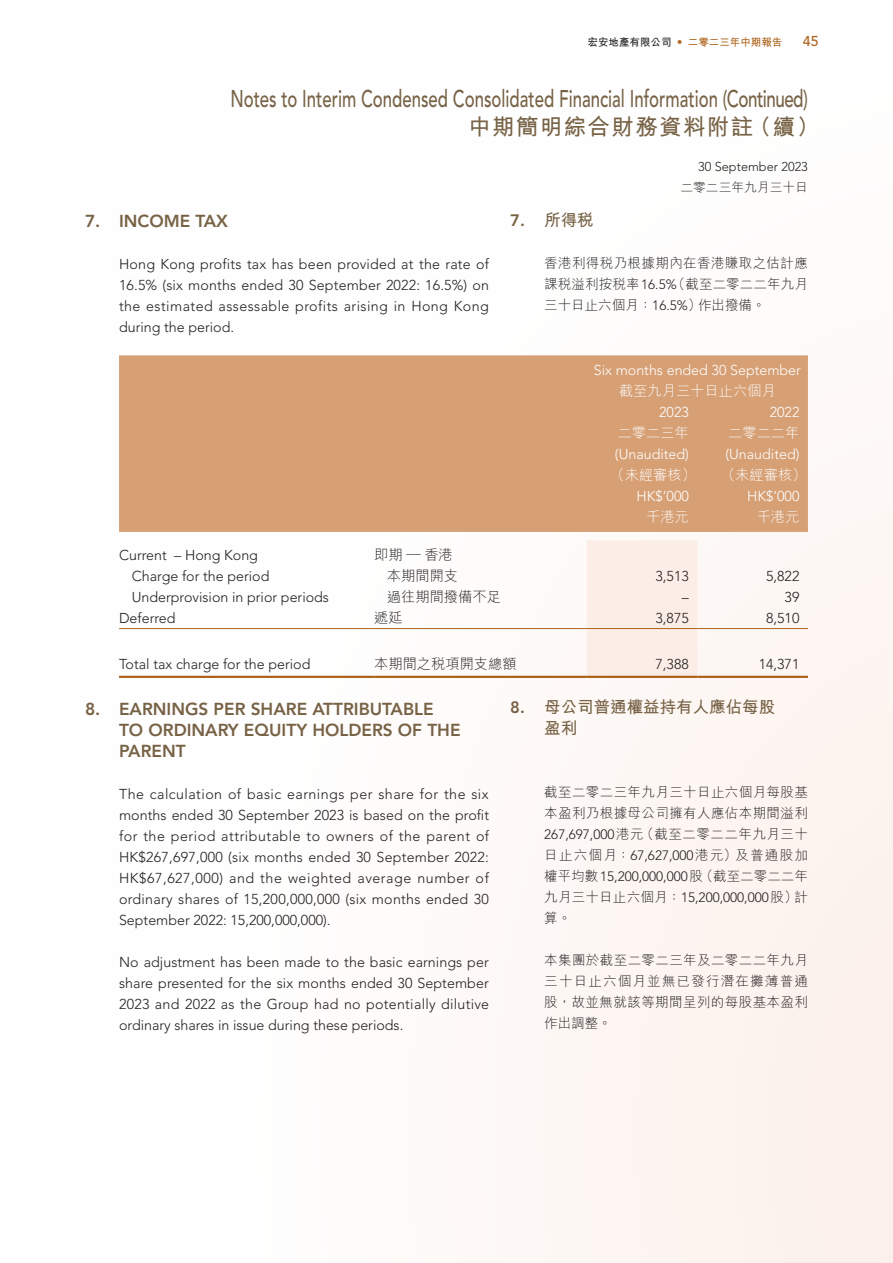
<style>
.page{position:relative;width:893px;height:1263px;background:#fff}
.page>*{position:absolute;margin:0;border:0;box-sizing:border-box;transform-origin:0 0}
.t1{font:500 24px "Avenir LT Std";color:#776245;scale:.7 1}
.t2{font:700 22.5px "M Hei HK";letter-spacing:.06em;color:#776245}
.t3{font:800 17.25px/21px "Avenir LT Std";color:#776245}
.t4{font:700 16.5px/21px "M Hei HK";color:#776245}
.t5{font:300 14.25px/21px "Avenir LT Std";color:#231f20;text-align:justify}
.t6{font:300 14.25px "Avenir LT Std";color:#fff}
.t7{font:300 14.25px "M Hei HK";color:#fff}
.t8{font:300 14.25px "M Hei HK";color:#231f20}
.t9{font:500 14.25px "Avenir LT Std";color:#ad631b}
.t10{font:300 13.5px/21px "M Hei HK";letter-spacing:.03em;color:#231f20;text-align:justify}
.t11{font:300 13.5px/21px "Avenir LT Std";color:#231f20}
.t12{font:300 12.75px "Avenir LT Std";color:#231f20}
.t13{font:300 12.75px "M Hei HK";color:#231f20}
.t14{font:700 10.5px "M Hei HK";color:#ad631b}
.s1{color:#231f20}
.s2{font-family:"Avenir LT Std";font-weight:800}
.s3{font-family:"Avenir LT Std"}
.s4{font-family:"M Hei HK"}
</style>
<div class="page">
<div style="left:0;top:0;width:893px;height:1263px;background:linear-gradient(to right,#feffff,#fdf6f3)"></div>
<div style="left:119px;top:355px;width:689px;height:177px;background:#d69f74"></div>
<div style="left:587px;top:540px;width:110px;height:136px;background:#fceee7"></div>
<hr style="left:119px;top:628px;width:255px;height:1px;background:#ad631b">
<hr style="left:374px;top:628px;width:213px;height:1px;background:#ad631b">
<hr style="left:587px;top:628px;width:110px;height:1px;background:#ad631b">
<hr style="left:697px;top:628px;width:111px;height:1px;background:#ad631b">
<hr style="left:119px;top:676px;width:255px;height:2px;background:#ad631b">
<hr style="left:374px;top:676px;width:213px;height:2px;background:#ad631b">
<hr style="left:587px;top:676px;width:110px;height:2px;background:#ad631b">
<hr style="left:697px;top:676px;width:111px;height:2px;background:#ad631b">
<p class="t14" style="left:588px;top:34px;width:196px"><span class="s1">宏安地產有限公司</span> • 二零二三年中期報告</p>
<p class="t9" style="left:803px;top:33px;width:17px">45</p>
<h1 class="t1" style="left:230px;top:84px;width:827px">Notes to Interim Condensed Consolidated Financial Information (Continued)</h1>
<h2 class="t2" style="left:468px;top:111px;width:352px">中期簡明綜合財務資料附註（續）</h2>
<p class="t3" style="left:85px;top:210px;width:144px">7. INCOME TAX</p>
<p class="t5" style="left:119px;top:254px;width:372px">Hong Kong profits tax has been provided at the rate of 16.5% (six months ended 30 September 2022: 16.5%) on the estimated assessable profits arising in Hong Kong during the period.</p>
<p class="t12" style="left:698px;top:159px;width:111px">30 September 2023</p>
<p class="t13" style="left:680px;top:181px;width:129px">二零二三年九月三十日</p>
<p class="t4" style="left:510px;top:208px;width:85px"><span class="s2">7.</span> 所得稅</p>
<p class="t10" style="left:544px;top:252px;width:265px">香港利得稅乃根據期內在香港賺取之估計應課稅溢利按稅率<span class="s3">16.5%</span>（截至二零二二年九月三十日止六個月：<span class="s3">16.5%</span>）作出撥備。</p>
<p class="t6" style="left:594px;top:361px;width:209px">Six months ended 30 September</p>
<p class="t7" style="left:619px;top:383px;width:158px">截至九月三十日止六個月</p>
<p class="t6" style="left:659px;top:403px;width:31px">2023</p>
<p class="t6" style="left:770px;top:403px;width:31px">2022</p>
<p class="t7" style="left:618px;top:425px;width:73px">二零二三年</p>
<p class="t7" style="left:728px;top:425px;width:73px">二零二二年</p>
<p class="t6" style="left:615px;top:445px;width:75px">(Unaudited)</p>
<p class="t6" style="left:725px;top:445px;width:75px">(Unaudited)</p>
<p class="t7" style="left:610px;top:467px;width:87px">（未經審核）</p>
<p class="t7" style="left:721px;top:467px;width:87px">（未經審核）</p>
<p class="t6" style="left:636px;top:487px;width:54px">HK$’000</p>
<p class="t6" style="left:747px;top:487px;width:54px">HK$’000</p>
<p class="t7" style="left:646px;top:509px;width:44px">千港元</p>
<p class="t7" style="left:757px;top:509px;width:44px">千港元</p>
<p class="t5" style="left:119px;top:544px;width:140px">Current – Hong Kong</p>
<p class="t8" style="left:374px;top:547px;width:80px">即期 — 香港</p>
<p class="t5" style="left:132px;top:565px;width:139px">Charge for the period</p>
<p class="t8" style="left:387px;top:568px;width:73px">本期間開支</p>
<p class="t5" style="left:655px;top:565px;width:35px">3,513</p>
<p class="t5" style="left:766px;top:565px;width:35px">5,822</p>
<p class="t5" style="left:132px;top:586px;width:199px">Underprovision in prior periods</p>
<p class="t8" style="left:387px;top:589px;width:115px">過往期間撥備不足</p>
<p class="t5" style="left:682px;top:586px;width:9px">–</p>
<p class="t5" style="left:785px;top:586px;width:16px">39</p>
<p class="t5" style="left:119px;top:607px;width:58px">Deferred</p>
<p class="t8" style="left:374px;top:610px;width:30px">遞延</p>
<p class="t5" style="left:655px;top:607px;width:35px">3,875</p>
<p class="t5" style="left:766px;top:607px;width:35px">8,510</p>
<p class="t5" style="left:119px;top:654px;width:193px">Total tax charge for the period</p>
<p class="t8" style="left:374px;top:657px;width:144px">本期間之稅項開支總額</p>
<p class="t5" style="left:655px;top:654px;width:35px">7,388</p>
<p class="t5" style="left:759px;top:654px;width:42px">14,371</p>
<p class="t3" style="left:119px;top:699px;width:343px;text-indent:-34px">8. EARNINGS PER SHARE ATTRIBUTABLE<br>TO ORDINARY EQUITY HOLDERS OF THE<br>PARENT</p>
<p class="t5" style="left:119px;top:784px;width:372px">The calculation of basic earnings per share for the six months ended 30 September 2023 is based on the profit for the period attributable to owners of the parent of HK$267,697,000 (six months ended 30 September 2022:<br>HK$67,627,000) and the weighted average number of ordinary shares of 15,200,000,000 (six months ended 30<br>September 2022: 15,200,000,000).</p>
<p class="t5" style="left:119px;top:952px;width:372px">No adjustment has been made to the basic earnings per share presented for the six months ended 30 September 2023 and 2022 as the Group had no potentially dilutive ordinary shares in issue during these periods.</p>
<p class="t4" style="left:544px;top:695px;width:232px;text-indent:-34px"><span class="s2">8.</span> 母公司普通權益持有人應佔每股盈利</p>
<p class="t10" style="left:544px;top:781px;width:265px">截至二零二三年九月三十日止六個月每股基本盈利乃根據母公司擁有人應佔本期間溢利<span class="s3">267,697,000</span>港元（截至二零二二年九月三十日止六個月：<span class="s3">67,627,000</span>港元）及普通股加</p>
<p class="t11" style="left:544px;top:866px;width:265px"><span class="s4">權平均數</span>15,200,000,000<span class="s4">股（截至二零二二年九月三十日止六個月：</span>15,200,000,000<span class="s4">股）計</span></p>
<p class="t10" style="left:544px;top:907px;width:28px">算。</p>
<p class="t10" style="left:544px;top:949px;width:265px">本集團於截至二零二三年及二零二二年九月三十日止六個月並無已發行潛在攤薄普通股，故並無就該等期間呈列的每股基本盈利作出調整。</p>
</div>
